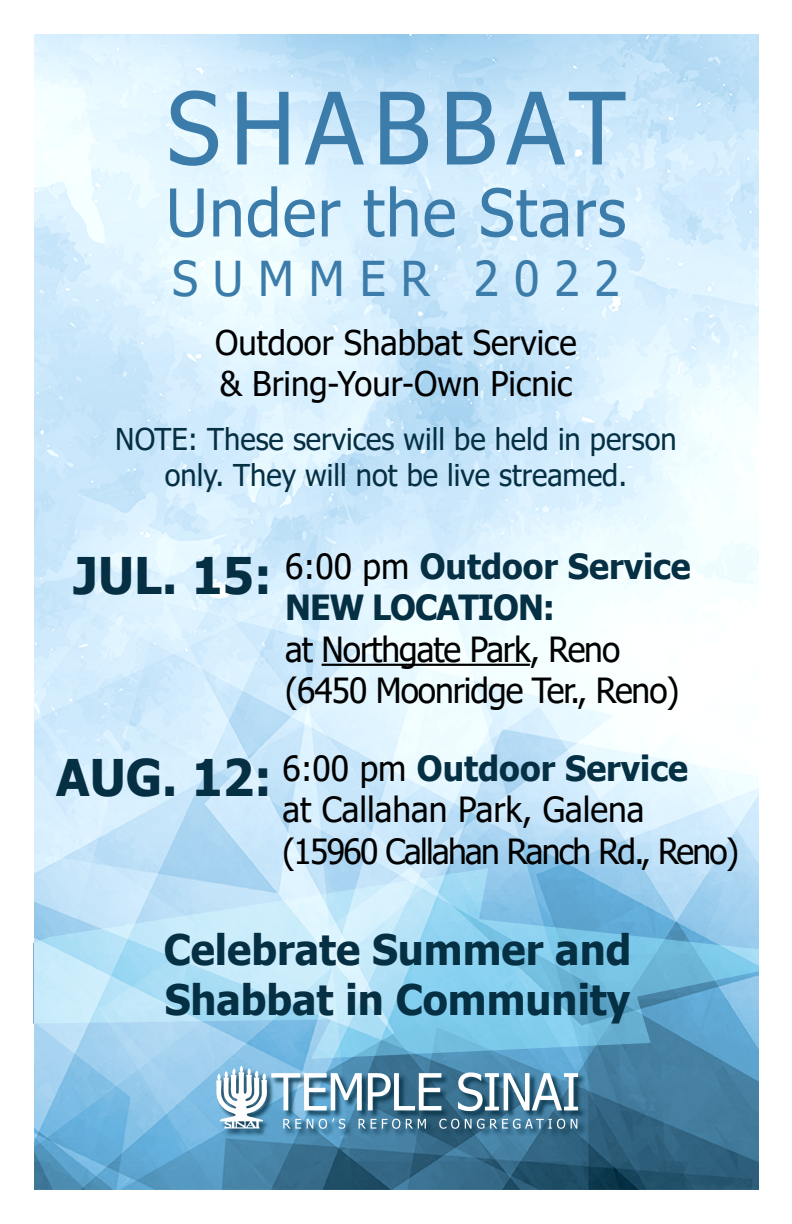
<style>
.page{position:relative;width:792px;height:1224px;background:#fff}
.page>*{position:absolute;margin:0;border:0;box-sizing:border-box;transform-origin:0 0}
.t1{font:100px "Tahoma";letter-spacing:.1em;color:#3c7caa}
.t2{font:66px "Tahoma";letter-spacing:.02em;color:#3c7caa}
.t3{font:48px "Tahoma";letter-spacing:.32em;color:#3c7caa}
.t4{font:700 42px/50.4px "Tahoma";color:#052f43}
.t5{font:34.6px/41.6px "Tahoma";letter-spacing:-.05em;color:#000}
.t6{font:34.6px/41.6px "Tahoma";letter-spacing:-.03em;color:#000}
.t7{font:700 34.6px/41.6px "Tahoma";color:#052f43}
.t8{font:34px/40.8px "Tahoma";color:#000}
.t9{font:30px/36px "Tahoma";color:#052f43;text-align:center}
.s1{font-size:50.4px}
.s2{font-weight:400;color:#000}
.s3{font-weight:700;font-size:50.4px;color:#052f43}
.s4{font-weight:700;color:#052f43}
</style>
<div class="page">
<img style="left:34px;top:35px;width:724px;height:1154px">
<div style="left:217px;top:1066px;width:369px;height:71px;background:#052f43;opacity:.84"></div>
<svg style="left:216px;top:1093px;width:362px;height:36px"></svg>
<svg style="left:33px;top:834px;width:726px;height:259px"></svg>
<hr style="left:322px;top:664px;width:208px;height:2px;background:#000">
<p class="t1" style="left:167px;top:61px;width:460px">SHABBAT</p>
<p class="t2" style="left:166px;top:168px;width:462px">Under the Stars</p>
<p class="t3" style="left:172px;top:247px;width:449px">SUMMER 2022</p>
<p class="t8" style="left:215px;top:324px;width:363px">Outdoor Shabbat Service &amp; Bring-Your-Own Picnic</p>
<p class="t9" style="left:115px;top:423px;width:563px">NOTE: These services will be held in person only. They will not be live streamed.</p>
<p class="t7" style="left:285px;top:547px;width:407px;text-indent:-212px"><span class="s1">JUL. 15:</span> <span class="s2">6:00 pm</span> Outdoor Service<br>NEW LOCATION:</p>
<p class="t6" style="left:285px;top:630px;width:396px">at Northgate Park, Reno (6450 Moonridge Ter., Reno)</p>
<p class="t5" style="left:282px;top:749px;width:458px;text-indent:-226px"><span class="s3">AUG. 12:</span> 6:00 pm <span class="s4">Outdoor Service<br></span>at Callahan Park, Galena (15960 Callahan Ranch Rd., Reno)</p>
<p class="t4" style="left:164px;top:926px;width:469px">Celebrate Summer and<br>Shabbat in Community</p>
</div>
